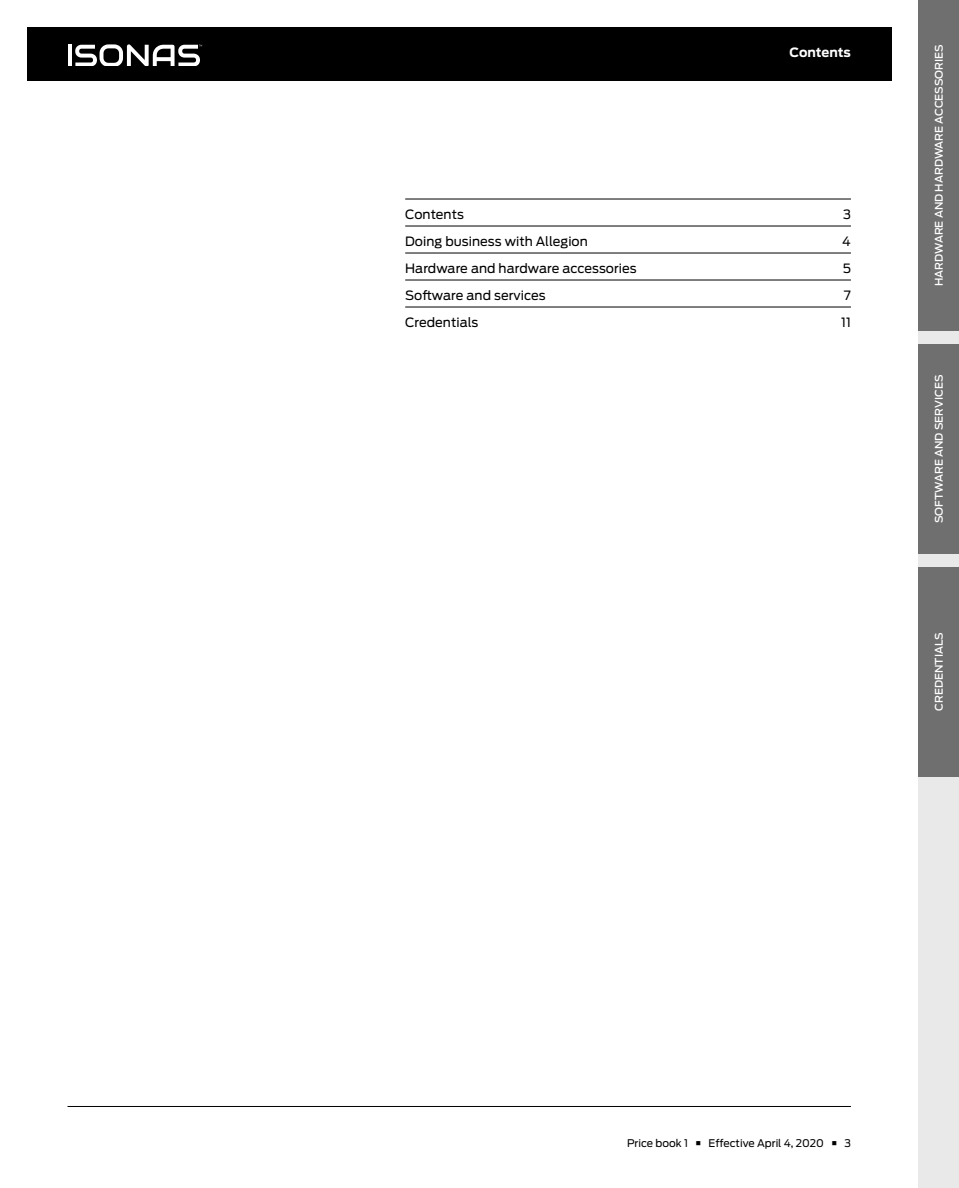
<style>
.page{position:relative;width:959px;height:1188px;background:#fff}
.page>*{position:absolute;margin:0;border:0;box-sizing:border-box;transform-origin:0 0}
.t1{font:12.75px "Antenna";letter-spacing:.005em;color:#000}
.t2{font:700 12.75px "Antenna";color:#fff}
.t3{font:500 10.5px "Antenna";color:#fff}
.t4{font:10.5px "Antenna";color:#000}
</style>
<div class="page">
<div style="left:918px;top:0;width:40px;height:1188px;background:#e9e9e9"></div>
<div style="left:918px;top:0;width:40px;height:331px;background:#6f6f6f"></div>
<div style="left:918px;top:345px;width:40px;height:209px;background:#6f6f6f"></div>
<div style="left:918px;top:567px;width:40px;height:209px;background:#6f6f6f"></div>
<hr style="left:68px;top:1106px;width:782px;height:1px;background:#000">
<div style="left:27px;top:27px;width:864px;height:54px;background:#000"></div>
<hr style="left:68px;top:45px;width:3px;height:21px;background:#fff">
<svg style="left:75px;top:44px;width:127px;height:22px"></svg>
<hr style="left:405px;top:199px;width:445px;height:1px;background:#000">
<hr style="left:405px;top:226px;width:445px;height:1px;background:#000">
<hr style="left:405px;top:253px;width:445px;height:1px;background:#000">
<hr style="left:405px;top:280px;width:445px;height:1px;background:#000">
<hr style="left:405px;top:307px;width:445px;height:1px;background:#000">
<p class="t2" style="left:789px;top:44px;width:63px">Contents</p>
<p class="t1" style="left:405px;top:206px;width:60px">Contents</p>
<p class="t1" style="left:843px;top:206px;width:9px">3</p>
<p class="t1" style="left:405px;top:233px;width:184px">Doing business with Allegion</p>
<p class="t1" style="left:842px;top:233px;width:10px">4</p>
<p class="t1" style="left:405px;top:260px;width:233px">Hardware and hardware accessories</p>
<p class="t1" style="left:842px;top:260px;width:10px">5</p>
<p class="t1" style="left:405px;top:287px;width:142px">Software and services</p>
<p class="t1" style="left:844px;top:287px;width:8px">7</p>
<p class="t1" style="left:405px;top:314px;width:75px">Credentials</p>
<p class="t1" style="left:841px;top:314px;width:11px">11</p>
<p class="t3" style="left:932px;top:286px;width:243px;rotate:-90deg">HARDWARE AND HARDWARE ACCESSORIES</p>
<p class="t3" style="left:932px;top:523px;width:150px;rotate:-90deg">SOFTWARE AND SERVICES</p>
<p class="t3" style="left:932px;top:711px;width:80px;rotate:-90deg">CREDENTIALS</p>
<p class="t4" style="left:627px;top:1136px;width:225px">Price book 1 ○ Effective April 4, 2020 ○ 3</p>
</div>
